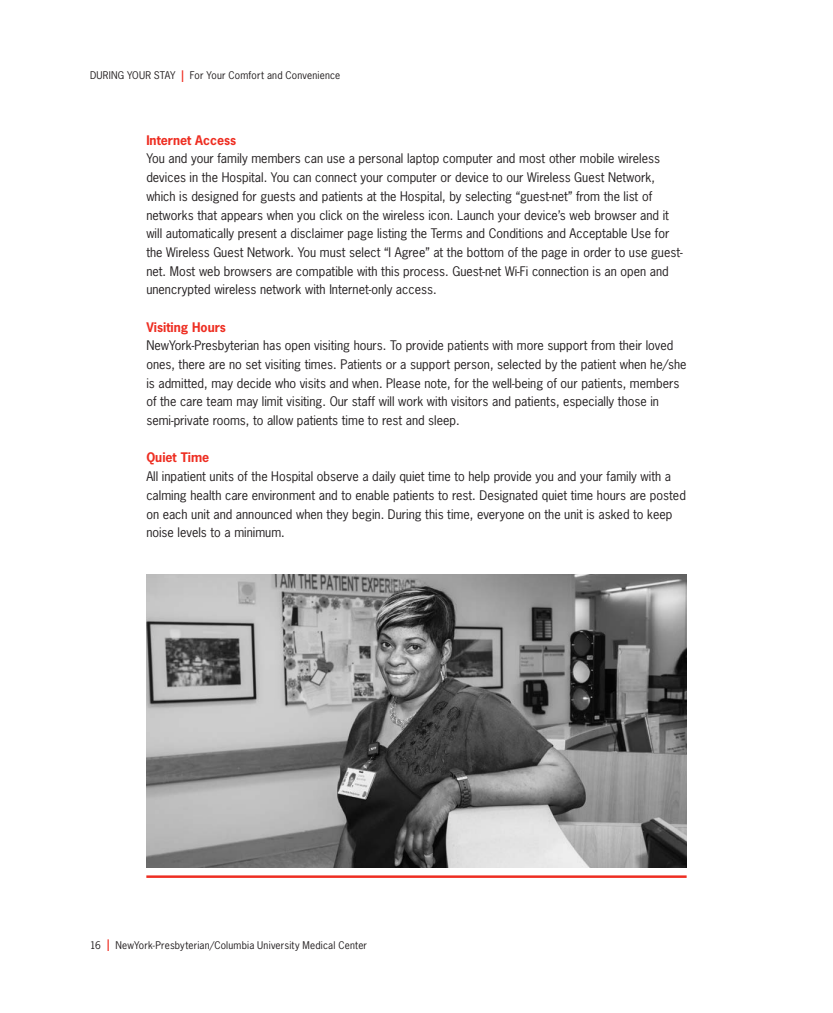
<style>
.page{position:relative;width:833px;height:1013px;background:#fff}
.page>*{position:absolute;margin:0;border:0;box-sizing:border-box;transform-origin:0 0}
._2013_body_text{font:12.5px/18.6px "News Gothic Std";color:#231f20}
.section_heading{font:700 12.5px "News Gothic Std";color:#ee2e22}
.t1{font:10px "News Gothic Std";letter-spacing:.02em;color:#231f20}
.s1{font-size:15px;color:#ee2e22}
</style>
<div class="page">
<img style="left:146px;top:575px;width:540px;height:292px">
<hr style="left:146px;top:875px;width:540px;height:3px;background:#ee2e22">
<p class="t1" style="left:90px;top:69px;width:252px">DURING YOUR STAY <span class="s1">l</span> For Your Comfort and Convenience</p>
<p class="section_heading" style="left:146px;top:132px;width:91px">Internet Access</p>
<p class="_2013_body_text" style="left:146px;top:149px;width:538px">You and your family members can use a personal laptop computer and most other mobile wireless devices in the Hospital. You can connect your computer or device to our Wireless Guest Network, which is designed for guests and patients at the Hospital, by selecting “guest-net” from the list of networks that appears when you click on the wireless icon. Launch your device’s web browser and it will automatically present a disclaimer page listing the Terms and Conditions and Acceptable Use for the Wireless Guest Network. You must select “I Agree” at the bottom of the page in order to use guest&shy;net. Most web browsers are compatible with this process. Guest-net Wi-Fi connection is an open and unencrypted wireless network with Internet-only access.</p>
<p class="section_heading" style="left:146px;top:319px;width:81px">Visiting Hours</p>
<p class="_2013_body_text" style="left:146px;top:336px;width:542px">NewYork-Presbyterian has open visiting hours. To provide patients with more support from their loved ones, there are no set visiting times. Patients or a support person, selected by the patient when he/she is admitted, may decide who visits and when. Please note, for the well-being of our patients, members of the care team may limit visiting. Our staff will work with visitors and patients, especially those in semi-private rooms, to allow patients time to rest and sleep.</p>
<p class="section_heading" style="left:146px;top:449px;width:64px">Quiet Time</p>
<p class="_2013_body_text" style="left:146px;top:467px;width:541px">All inpatient units of the Hospital observe a daily quiet time to help provide you and your family with a calming health care environment and to enable patients to rest. Designated quiet time hours are posted on each unit and announced when they begin. During this time, everyone on the unit is asked to keep noise levels to a minimum.</p>
<p class="t1" style="left:90px;top:938px;width:278px">16 <span class="s1">l</span> NewYork-Presbyterian/Columbia University Medical Center</p>
</div>
